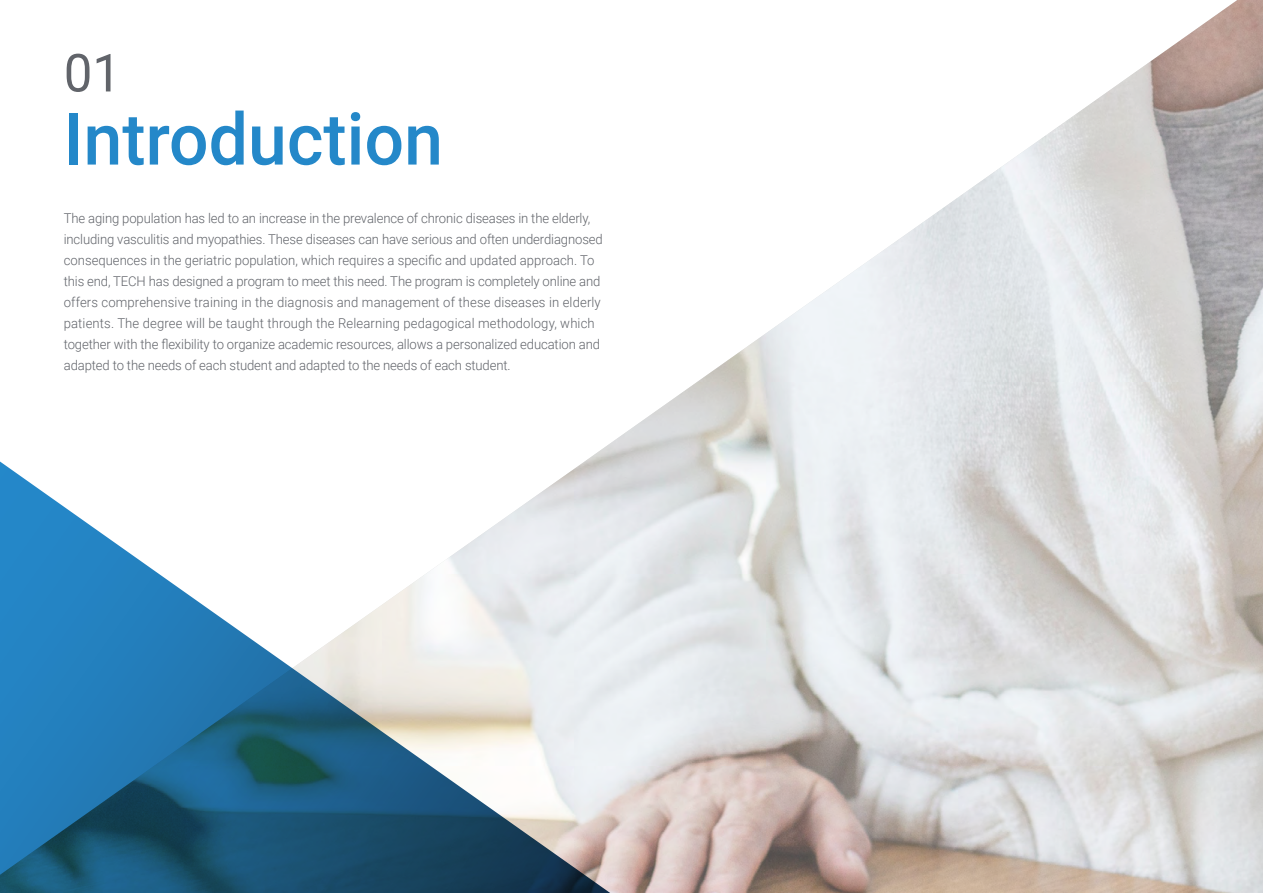
<style>
.page{position:relative;width:1263px;height:893px;background:#fff}
.page>*{position:absolute;margin:0;border:0;box-sizing:border-box;transform-origin:0 0}
.t1{font:500 72px "Roboto";color:#2488c9}
.t2{font:52.5px "Roboto";color:#61646a}
.t3{font:300 13.5px/21px "Roboto";letter-spacing:-.01em;color:#61646a}
</style>
<div class="page">
<img style="left:607px;top:0;width:656px;height:893px">
<svg style="left:0;top:446px;width:640px;height:447px"></svg>
<h2 class="t2" style="left:64px;top:36px;width:59px">01</h2>
<h1 class="t1" style="left:64px;top:89px;width:381px">Introduction</h1>
<p class="t3" style="left:64px;top:207px;width:540px">The aging population has led to an increase in the prevalence of chronic diseases in the elderly, including vasculitis and myopathies. These diseases can have serious and often underdiagnosed consequences in the geriatric population, which requires a specific and updated approach. To this end, TECH has designed a program to meet this need. The program is completely online and offers comprehensive training in the diagnosis and management of these diseases in elderly patients. The degree will be taught through the Relearning pedagogical methodology, which together with the flexibility to organize academic resources, allows a personalized education and adapted to the needs of each student and adapted to the needs of each student.</p>
</div>
